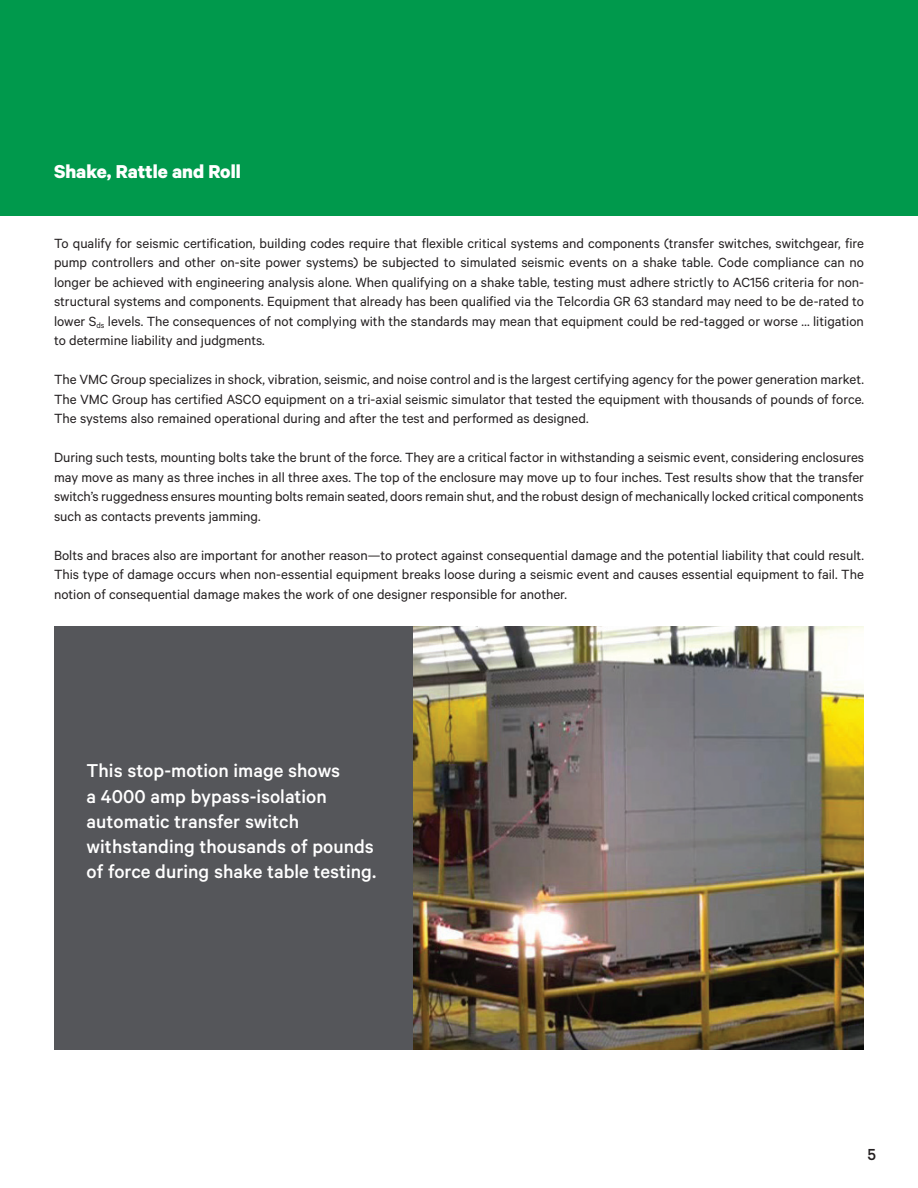
<style>
.page{position:relative;width:918px;height:1188px;background:#fff}
.page>*{position:absolute;margin:0;border:0;box-sizing:border-box;transform-origin:0 0}
.t1{font:500 21px/25.2px "Calibre";color:#fff}
.t2{font:700 21px "Calibre";color:#fff}
.t3{font:500 18px "Calibre";color:#231f20}
.t4{font:15px/19.5px "Calibre";color:#231f20;text-align:justify}
</style>
<div class="page">
<div style="left:0;top:0;width:918px;height:216px;background:#00994c"></div>
<img style="left:413px;top:626px;width:451px;height:424px">
<div style="left:54px;top:626px;width:359px;height:424px;background:#55565a"></div>
<h1 class="t2" style="left:54px;top:158px;width:188px">Shake, Rattle and Roll</h1>
<p class="t4" style="left:54px;top:233px;width:812px">To qualify for seismic certification, building codes require that flexible critical systems and components (transfer switches, switchgear, fire pump controllers and other on-site power systems) be subjected to simulated seismic events on a shake table. Code compliance can no longer be achieved with engineering analysis alone. When qualifying on a shake table, testing must adhere strictly to AC156 criteria for non&shy;structural systems and components. Equipment that already has been qualified via the Telcordia GR 63 standard may need to be de-rated to lower S<sub>ds</sub> levels. The consequences of not complying with the standards may mean that equipment could be red-tagged or worse … litigation to determine liability and judgments.</p>
<p class="t4" style="left:54px;top:369px;width:812px">The VMC Group specializes in shock, vibration, seismic, and noise control and is the largest certifying agency for the power generation market.<br>The VMC Group has certified ASCO equipment on a tri-axial seismic simulator that tested the equipment with thousands of pounds of force.<br>The systems also remained operational during and after the test and performed as designed.</p>
<p class="t4" style="left:54px;top:447px;width:812px">During such tests, mounting bolts take the brunt of the force. They are a critical factor in withstanding a seismic event, considering enclosures may move as many as three inches in all three axes. The top of the enclosure may move up to four inches. Test results show that the transfer switch’s ruggedness ensures mounting bolts remain seated, doors remain shut, and the robust design of mechanically locked critical components such as contacts prevents jamming.</p>
<p class="t4" style="left:54px;top:545px;width:812px">Bolts and braces also are important for another reason—to protect against consequential damage and the potential liability that could result.<br>This type of damage occurs when non-essential equipment breaks loose during a seismic event and causes essential equipment to fail. The notion of consequential damage makes the work of one designer responsible for another.</p>
<h1 class="t1" style="left:87px;top:758px;width:291px">This stop-motion image shows<br>a 4000 amp bypass-isolation automatic transfer switch withstanding thousands of pounds of force during shake table testing.</h1>
<p class="t3" style="left:867px;top:1144px;width:10px">5</p>
</div>
